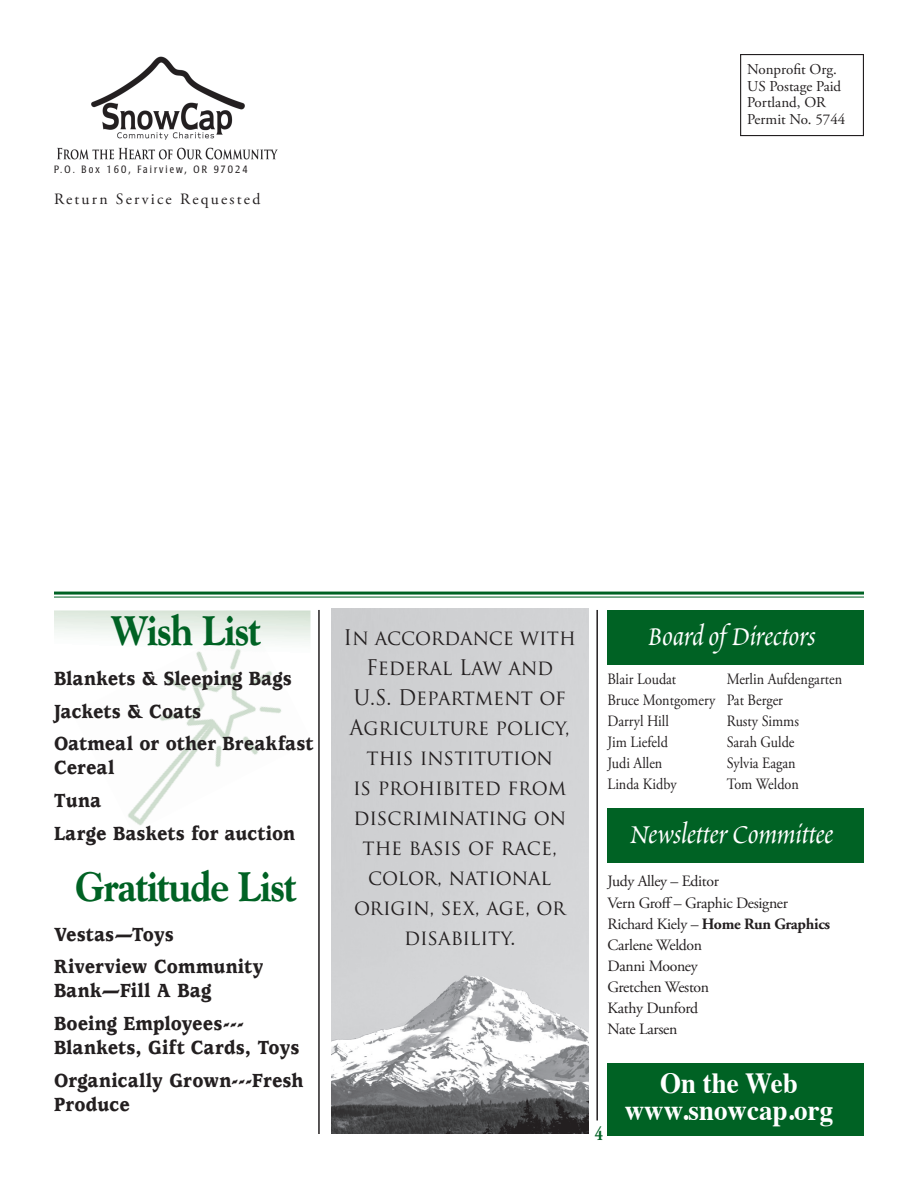
<style>
.page{position:relative;width:918px;height:1188px;background:#fff}
.page>*{position:absolute;margin:0;border:0;box-sizing:border-box;transform-origin:0 0}
.t1{font:800 42px "Goudy";letter-spacing:-.025em;color:#006224;scale:.9 1}
.t2{font:33px "Poetica Chancery I";color:#fff}
.t3{font:700 29.1px/27px "Times";color:#fff;text-align:center;scale:.93 1}
.t4{font:900 21px/32.7px "Usherwood";letter-spacing:.01em;color:#231f20;scale:.9 1}
.t5{font:21px/30px "Trajan Pro";color:#231f20;text-align:center;scale:.95 1}
.t6{font:700 19.5px "Adobe Garamond";color:#006224;scale:.8 1}
.t7{font:15.75px/21px "Adobe Garamond Pro";color:#231f20;scale:.9 1}
.t8{font:15.75px/21px "Adobe Garamond Pro";letter-spacing:-.02em;color:#231f20}
.t9{font:700 15.75px "Adobe Garamond";letter-spacing:-.02em;color:#231f20}
.t10{font:15.75px "Adobe Garamond Pro";letter-spacing:.14em;color:#231f20}
.t11{font:15px/16.5px "Adobe Garamond Pro";color:#231f20}
.t12{font:300 condensed 10.5px "Poppl Laudatio";letter-spacing:.2em;color:#231f20}
.s1{font-family:"Adobe Garamond Pro";font-weight:400}
</style>
<div class="page">
<svg style="left:54px;top:610px;width:256px;height:33px"></svg>
<img style="left:128px;top:687px;width:153px;height:138px">
<img style="left:123px;top:622px;width:162px;height:65px">
<div style="left:740px;top:54px;width:124px;height:82px;border:1px solid #231f20"></div>
<hr style="left:54px;top:592px;width:810px;height:3px;background:#006224">
<hr style="left:54px;top:597px;width:810px;height:1px;background:#006224">
<img style="left:57px;top:56px;width:221px;height:104px">
<div style="left:608px;top:610px;width:256px;height:55px;background:#006224"></div>
<div style="left:608px;top:808px;width:256px;height:55px;background:#006224"></div>
<hr style="left:596px;top:610px;width:2px;height:511px;background:#231f20">
<hr style="left:318px;top:610px;width:2px;height:524px;background:#231f20">
<div style="left:608px;top:1063px;width:256px;height:73px;background:#006224"></div>
<img style="left:332px;top:609px;width:256px;height:525px">
<p class="t12" style="left:54px;top:163px;width:195px">P.O. Box 160, Fairview, OR 97024</p>
<p class="t10" style="left:54px;top:189px;width:208px">Return Service Requested</p>
<p class="t11" style="left:747px;top:62px;width:100px">Nonprofit Org.<br>US Postage Paid<br>Portland, OR<br>Permit No. 5744</p>
<h1 class="t1" style="left:111px;top:606px;width:168px">Wish List</h1>
<p class="t4" style="left:54px;top:663px;width:289px">Blankets &amp; Sleeping Bags<br>Jackets &amp; Coats<br>Oatmeal or other Breakfast</p>
<p class="t4" style="left:54px;top:752px;width:269px">Cereal<br>Tuna<br>Large Baskets for auction</p>
<h1 class="t1" style="left:75px;top:862px;width:247px">Gratitude List</h1>
<p class="t4" style="left:54px;top:918px;width:234px">Vestas—Toys<br>Riverview Community</p>
<p class="t4" style="left:54px;top:975px;width:213px">Bank—Fill A Bag<br>Boeing Employees---</p>
<p class="t4" style="left:54px;top:1032px;width:279px">Blankets, Gift Cards, Toys<br>Organically Grown---Fresh</p>
<p class="t4" style="left:54px;top:1088px;width:86px">Produce</p>
<p class="t5" style="left:343px;top:623px;width:246px">In accordance with<br>Federal Law and<br>U.S. Department of<br>Agriculture policy, this institution<br>is prohibited from discriminating on the basis of race, color, national origin, sex, age, or disability.</p>
<h2 class="t2" style="left:648px;top:620px;width:169px">Board of Directors</h2>
<p class="t7" style="left:608px;top:669px;width:121px">Blair Loudat<br>Bruce Montgomery<br>Darryl Hill<br>Jim Liefeld<br>Judi Allen<br>Linda Kidby</p>
<p class="t7" style="left:727px;top:669px;width:130px">Merlin Aufdengarten<br>Pat Berger<br>Rusty Simms<br>Sarah Gulde<br>Sylvia Eagan<br>Tom Weldon</p>
<h2 class="t2" style="left:630px;top:819px;width:204px">Newsletter Committee</h2>
<p class="t8" style="left:608px;top:872px;width:182px">Judy Alley – Editor<br>Vern Groff – Graphic Designer</p>
<p class="t9" style="left:608px;top:916px;width:224px"><span class="s1">Richard Kiely –</span> Home Run Graphics</p>
<p class="t8" style="left:608px;top:935px;width:103px">Carlene Weldon<br>Danni Mooney<br>Gretchen Weston<br>Kathy Dunford<br>Nate Larsen</p>
<p class="t6" style="left:595px;top:1123px;width:12px">4</p>
<h3 class="t3" style="left:625px;top:1066px;width:226px">On the Web www.snowcap.org</h3>
</div>
